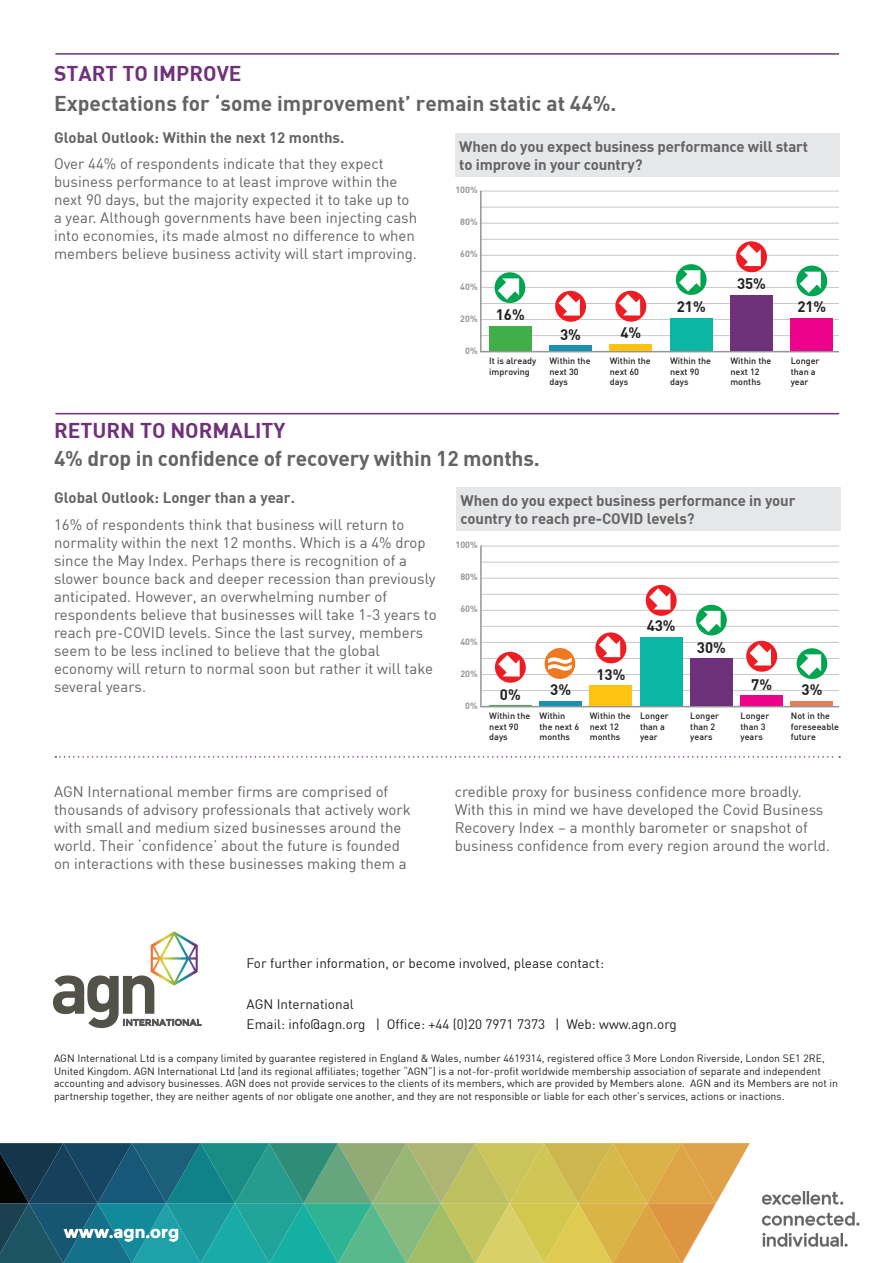
<style>
.page{position:relative;width:893px;height:1263px;background:#fff}
.page>*{position:absolute;margin:0;border:0;box-sizing:border-box;transform-origin:0 0}
.t1{font:21px "DIN Bold";color:#636364}
.t2{font:21px "DIN Bold";color:#6f317a}
.t3{font:700 16.8px "Montserrat";color:#fff}
.t4{font:15px/18px "DIN";color:#636364}
.t5{font:15px/18px "DIN Bold";letter-spacing:-.01em;color:#636364}
.t6{font:15px "DIN Bold";color:#231f20}
.t7{font:13.5px "DIN";color:#231f20}
.t8{font:10.5px/12.6px "DIN";color:#231f20}
.t9{font:500 9px/10.5px "DIN";color:#231f20}
.t10{font:9px "DIN Bold";color:#939598}
</style>
<div class="page">
<svg style="left:0;top:1143px;width:860px;height:120px;background:#86a884"></svg>
<div style="left:456px;top:487px;width:384px;height:44px;background:#e6e7e9"></div>
<div style="left:455px;top:133px;width:384px;height:44px;background:#e6e7e9"></div>
<hr style="left:55px;top:413px;width:784px;height:1px;background:#6f317a">
<hr style="left:55px;top:53px;width:784px;height:2px;background:#6f317a">
<svg style="left:55px;top:756px;width:785px;height:2px"></svg>
<svg style="left:53px;top:931px;width:148px;height:97px"></svg>
<hr style="left:481px;top:706px;width:358px;height:1px;background:#939598">
<hr style="left:481px;top:690px;width:358px;height:1px;background:#c7c8ca">
<hr style="left:481px;top:674px;width:358px;height:1px;background:#c7c8ca">
<hr style="left:481px;top:658px;width:358px;height:1px;background:#c7c8ca">
<hr style="left:481px;top:642px;width:358px;height:1px;background:#c7c8ca">
<hr style="left:481px;top:626px;width:358px;height:1px;background:#c7c8ca">
<hr style="left:481px;top:610px;width:358px;height:1px;background:#c7c8ca">
<hr style="left:481px;top:594px;width:358px;height:1px;background:#c7c8ca">
<hr style="left:481px;top:578px;width:358px;height:1px;background:#c7c8ca">
<hr style="left:481px;top:562px;width:358px;height:1px;background:#c7c8ca">
<hr style="left:481px;top:546px;width:358px;height:1px;background:#c7c8ca">
<hr style="left:480px;top:546px;width:2px;height:161px;background:#939598">
<hr style="left:481px;top:351px;width:358px;height:1px;background:#939598">
<hr style="left:481px;top:335px;width:358px;height:1px;background:#c7c8ca">
<hr style="left:481px;top:319px;width:358px;height:1px;background:#c7c8ca">
<hr style="left:481px;top:303px;width:358px;height:1px;background:#c7c8ca">
<hr style="left:481px;top:287px;width:358px;height:1px;background:#c7c8ca">
<hr style="left:481px;top:271px;width:358px;height:1px;background:#c7c8ca">
<hr style="left:481px;top:255px;width:358px;height:1px;background:#c7c8ca">
<hr style="left:481px;top:239px;width:358px;height:1px;background:#c7c8ca">
<hr style="left:481px;top:223px;width:358px;height:1px;background:#c7c8ca">
<hr style="left:481px;top:207px;width:358px;height:1px;background:#c7c8ca">
<hr style="left:481px;top:191px;width:358px;height:1px;background:#c7c8ca">
<hr style="left:480px;top:191px;width:2px;height:161px;background:#939598">
<div style="left:489px;top:326px;width:42px;height:25px;background:#40ae49"></div>
<div style="left:539px;top:701px;width:43px;height:5px;background:#1992b0"></div>
<div style="left:549px;top:346px;width:43px;height:5px;background:#1992b0"></div>
<div style="left:590px;top:685px;width:42px;height:21px;background:#fec210"></div>
<div style="left:610px;top:344px;width:42px;height:7px;background:#fec210"></div>
<div style="left:640px;top:637px;width:42px;height:69px;background:#0bb6a5"></div>
<div style="left:670px;top:318px;width:42px;height:33px;background:#0bb6a5"></div>
<div style="left:791px;top:701px;width:42px;height:5px;background:#e28157"></div>
<div style="left:690px;top:659px;width:42px;height:47px;background:#6f317a"></div>
<div style="left:730px;top:295px;width:43px;height:56px;background:#6f317a"></div>
<div style="left:741px;top:696px;width:42px;height:10px;background:#ed028c"></div>
<div style="left:791px;top:318px;width:42px;height:33px;background:#ed028c"></div>
<svg style="left:555px;top:290px;width:31px;height:32px"></svg>
<svg style="left:615px;top:290px;width:32px;height:32px"></svg>
<svg style="left:734px;top:241px;width:34px;height:32px"></svg>
<svg style="left:494px;top:272px;width:32px;height:31px"></svg>
<svg style="left:675px;top:264px;width:32px;height:31px"></svg>
<svg style="left:796px;top:265px;width:32px;height:32px"></svg>
<svg style="left:494px;top:651px;width:32px;height:32px"></svg>
<svg style="left:595px;top:632px;width:32px;height:32px"></svg>
<svg style="left:644px;top:584px;width:34px;height:32px"></svg>
<svg style="left:746px;top:640px;width:32px;height:32px"></svg>
<svg style="left:694px;top:604px;width:34px;height:32px"></svg>
<svg style="left:796px;top:648px;width:32px;height:31px"></svg>
<svg style="left:544px;top:648px;width:32px;height:31px"></svg>
<p class="t2" style="left:54px;top:60px;width:189px">START TO IMPROVE</p>
<p class="t1" style="left:54px;top:89px;width:564px">Expectations for ‘some improvement’ remain static at 44%.</p>
<p class="t5" style="left:54px;top:128px;width:292px">Global Outlook: Within the next 12 months.</p>
<p class="t4" style="left:54px;top:155px;width:365px">Over 44% of respondents indicate that they expect business performance to at least improve within the next 90 days, but the majority expected it to take up to a year. Although governments have been injecting cash into economies, its made almost no difference to when members believe business activity will start improving.</p>
<p class="t2" style="left:54px;top:417px;width:233px">RETURN TO NORMALITY</p>
<p class="t5" style="left:459px;top:136px;width:350px">When do you expect business performance will start to improve in your country?</p>
<p class="t10" style="left:455px;top:184px;width:24px">100%</p>
<p class="t10" style="left:460px;top:216px;width:19px">80%</p>
<p class="t10" style="left:460px;top:248px;width:19px">60%</p>
<p class="t10" style="left:460px;top:281px;width:19px">40%</p>
<p class="t10" style="left:460px;top:313px;width:19px">20%</p>
<p class="t10" style="left:465px;top:345px;width:14px">0%</p>
<p class="t6" style="left:496px;top:305px;width:31px">16%</p>
<p class="t9" style="left:489px;top:356px;width:49px">It is already improving</p>
<p class="t6" style="left:560px;top:325px;width:22px">3%</p>
<p class="t9" style="left:549px;top:356px;width:43px">Within the next 30 days</p>
<p class="t6" style="left:620px;top:323px;width:22px">4%</p>
<p class="t9" style="left:610px;top:356px;width:43px">Within the next 60 days</p>
<p class="t6" style="left:677px;top:297px;width:31px">21%</p>
<p class="t9" style="left:670px;top:356px;width:43px">Within the next 90 days</p>
<p class="t6" style="left:737px;top:274px;width:31px">35%</p>
<p class="t9" style="left:730px;top:356px;width:43px">Within the next 12 months</p>
<p class="t6" style="left:797px;top:297px;width:31px">21%</p>
<p class="t9" style="left:791px;top:356px;width:30px">Longer than a year</p>
<p class="t1" style="left:54px;top:445px;width:487px">4% drop in confidence of recovery within 12 months.</p>
<p class="t5" style="left:461px;top:490px;width:336px">When do you expect business performance in your country to reach pre-COVID levels?</p>
<p class="t5" style="left:54px;top:488px;width:243px">Global Outlook: Longer than a year.</p>
<p class="t4" style="left:54px;top:515px;width:384px">16% of respondents think that business will return to normality within the next 12 months. Which is a 4% drop since the May Index. Perhaps there is recognition of a slower bounce back and deeper recession than previously anticipated. However, an overwhelming number of respondents believe that businesses will take 1-3 years to reach pre-COVID levels. Since the last survey, members seem to be less inclined to believe that the global economy will return to normal soon but rather it will take several years.</p>
<p class="t10" style="left:455px;top:539px;width:24px">100%</p>
<p class="t10" style="left:460px;top:571px;width:19px">80%</p>
<p class="t10" style="left:460px;top:603px;width:19px">60%</p>
<p class="t10" style="left:460px;top:635px;width:19px">40%</p>
<p class="t10" style="left:460px;top:668px;width:19px">20%</p>
<p class="t10" style="left:465px;top:700px;width:14px">0%</p>
<p class="t6" style="left:647px;top:616px;width:31px">43%</p>
<p class="t6" style="left:697px;top:637px;width:31px">30%</p>
<p class="t6" style="left:596px;top:664px;width:31px">13%</p>
<p class="t6" style="left:751px;top:675px;width:22px">7%</p>
<p class="t6" style="left:550px;top:679px;width:22px">3%</p>
<p class="t6" style="left:801px;top:680px;width:22px">3%</p>
<p class="t6" style="left:500px;top:684px;width:22px">0%</p>
<p class="t9" style="left:489px;top:711px;width:43px">Within the next 90 days</p>
<p class="t9" style="left:539px;top:711px;width:41px">Within the next 6 months</p>
<p class="t9" style="left:590px;top:711px;width:43px">Within the next 12 months</p>
<p class="t9" style="left:791px;top:711px;width:50px">Not in the foreseeable future</p>
<p class="t9" style="left:640px;top:711px;width:30px">Longer than a year</p>
<p class="t9" style="left:690px;top:711px;width:30px">Longer than 2 years</p>
<p class="t9" style="left:741px;top:711px;width:30px">Longer than 3 years</p>
<p class="t4" style="left:54px;top:783px;width:358px">AGN International member firms are comprised of thousands of advisory professionals that actively work with small and medium sized businesses around the world. Their ‘confidence’ about the future is founded on interactions with these businesses making them a</p>
<p class="t4" style="left:455px;top:783px;width:349px">credible proxy for business confidence more broadly.</p>
<p class="t4" style="left:455px;top:801px;width:377px">With this in mind we have developed the Covid Business<br>Recovery Index – a monthly barometer or snapshot of business confidence from every region around the world.</p>
<p class="t7" style="left:247px;top:955px;width:359px">For further information, or become involved, please contact:</p>
<p class="t7" style="left:247px;top:996px;width:109px">AGN International</p>
<p class="t7" style="left:247px;top:1016px;width:432px">Email: info@agn.org | Office: +44 (0)20 7971 7373 | Web: www.agn.org</p>
<p class="t8" style="left:54px;top:1052px;width:786px">AGN International Ltd is a company limited by guarantee registered in England &amp; Wales, number 4619314, registered office 3 More London Riverside, London SE1 2RE, United Kingdom. AGN International Ltd (and its regional affiliates; together “AGN”) is a not-for-profit worldwide membership association of separate and independent accounting and advisory businesses. AGN does not provide services to the clients of its members, which are provided by Members alone. AGN and its Members are not in partnership together, they are neither agents of nor obligate one another, and they are not responsible or liable for each other’s services, actions or inactions.</p>
<p class="t3" style="left:64px;top:1221px;width:117px">www.agn.org</p>
</div>
